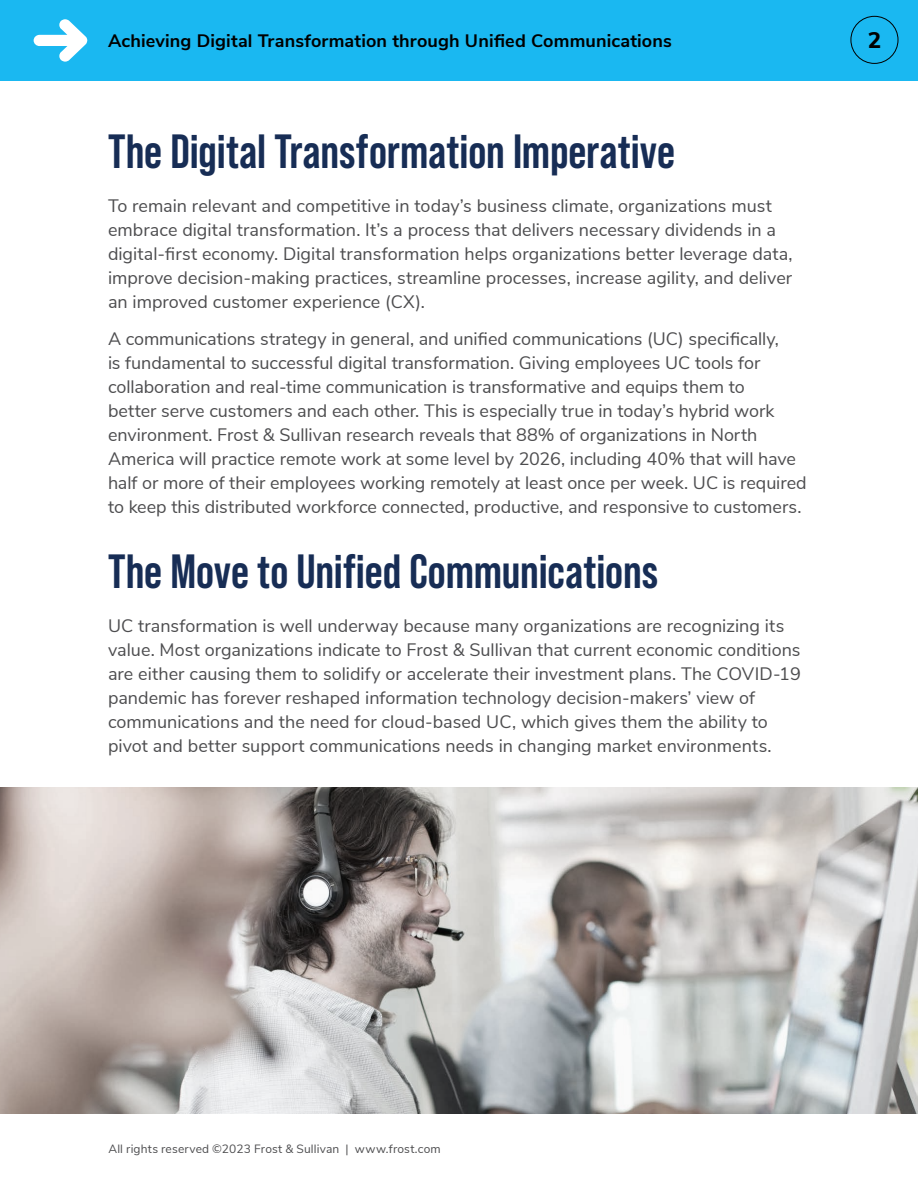
<style>
.page{position:relative;width:918px;height:1188px;background:#fff}
.page>*{position:absolute;margin:0;border:0;box-sizing:border-box;transform-origin:0 0}
._1st_Lvl_Header{font:700 48px "Bebas Neue Pro";color:#172d55}
.t1{font:800 22.5px "Nunito Sans";color:#000}
.Body_Text{font:18px/24px "Nunito Sans";color:#4d4d4f}
.t2{font:700 18px "Nunito Sans";letter-spacing:.01em;color:#000}
.t3{font:12px "Nunito Sans";letter-spacing:.015em;color:#4d4d4f}
</style>
<div class="page">
<div style="left:0;top:0;width:918px;height:81px;background:#1ab8f1"></div>
<svg style="left:34px;top:19px;width:53px;height:43px"></svg>
<div style="left:850px;top:16px;width:48px;height:48px;border:1px solid #000;border-radius:50%"></div>
<svg style="left:0;top:787px;width:918px;height:327px;background:#b7b3b1"></svg>
<p class="t2" style="left:108px;top:28px;width:565px">Achieving Digital Transformation through Unified Communications</p>
<p class="t1" style="left:868px;top:24px;width:15px">2</p>
<h1 class="_1st_Lvl_Header" style="left:108px;top:123px;width:569px">The Digital Transformation Imperative</h1>
<p class="Body_Text" style="left:108px;top:192px;width:686px">To remain relevant and competitive in today’s business climate, organizations must embrace digital transformation. It’s a process that delivers necessary dividends in a digital-first economy. Digital transformation helps organizations better leverage data, improve decision-making practices, streamline processes, increase agility, and deliver an improved customer experience (CX).</p>
<p class="Body_Text" style="left:108px;top:326px;width:700px">A communications strategy in general, and unified communications (UC) specifically,<br>is fundamental to successful digital transformation. Giving employees UC tools for collaboration and real-time communication is transformative and equips them to<br>better serve customers and each other. This is especially true in today’s hybrid work environment. Frost &amp; Sullivan research reveals that 88% of organizations in North America will practice remote work at some level by 2026, including 40% that will have half or more of their employees working remotely at least once per week. UC is required to keep this distributed workforce connected, productive, and responsive to customers.</p>
<h1 class="_1st_Lvl_Header" style="left:108px;top:543px;width:552px">The Move to Unified Communications</h1>
<p class="Body_Text" style="left:108px;top:612px;width:694px">UC transformation is well underway because many organizations are recognizing its value. Most organizations indicate to Frost &amp; Sullivan that current economic conditions are either causing them to solidify or accelerate their investment plans. The COVID-19 pandemic has forever reshaped information technology decision-makers’ view of communications and the need for cloud-based UC, which gives them the ability to pivot and better support communications needs in changing market environments.</p>
<p class="t3" style="left:108px;top:1140px;width:334px">All rights reserved ©2023 Frost &amp; Sullivan | www.frost.com</p>
</div>
